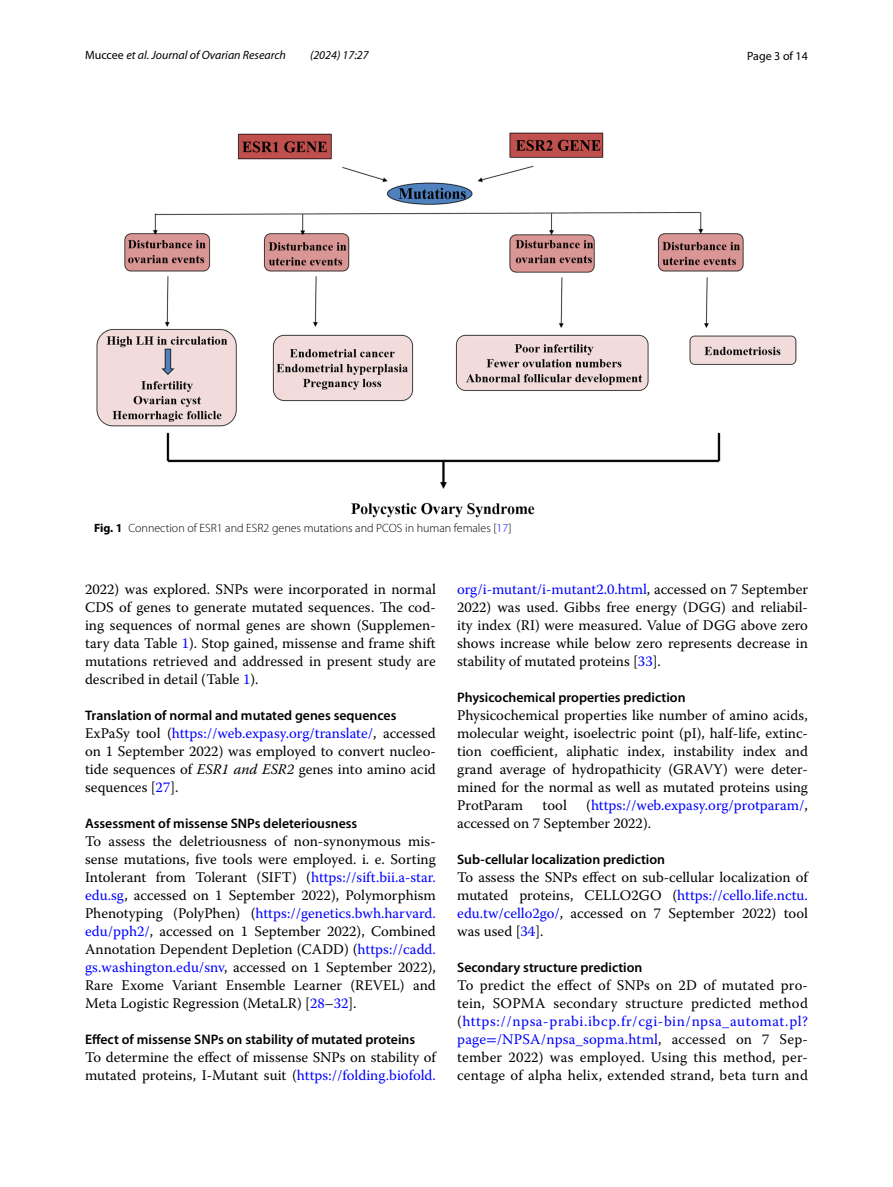
<style>
.page{position:relative;width:893px;height:1187px;background:#fff}
.page>*{position:absolute;margin:0;border:0;box-sizing:border-box;transform-origin:0 0}
.t1{font:14.7px/18px "Warnock Pro";color:#000;text-align:justify}
.t2{font:14.7px/18px "Warnock Pro";color:#00f}
.t3{font:600 13.8px "Myriad Pro";color:#000}
.t4{font:300 12px "Myriad Pro";color:#000}
.t5{font:italic 12px "Myriad Pro";color:#000}
.t6{font:12px "Myriad Pro";color:#000}
.s1{font-style:normal}
.s2{font-weight:700}
.s3{color:#00f}
.s4{font-style:italic}
.s5{color:#000}
.s6{font-family:"STIX";color:#00f}
</style>
<div class="page">
<img style="left:96px;top:133px;width:701px;height:384px">
<p class="t5" style="left:85px;top:48px;width:202px"><span class="s1">Muccee</span> et al. Journal of Ovarian Research</p>
<p class="t5" style="left:310px;top:48px;width:60px">(2024) 17:27</p>
<p class="t6" style="left:747px;top:48px;width:62px">Page 3 of 14</p>
<p class="t4" style="left:94px;top:521px;width:419px"><span class="s2">Fig. 1</span> Connection of ESR1 and ESR2 genes mutations and PCOS in human females [<span class="s3">17</span>]</p>
<p class="t1" style="left:85px;top:579px;width:352px">2022) was explored. SNPs were incorporated in normal CDS of genes to generate mutated sequences. The cod&shy;ing sequences of normal genes are shown (Supplemen&shy;tary data Table <span class="s3">1</span>). Stop gained, missense and frame shift mutations retrieved and addressed in present study are described in detail (Table <span class="s3">1</span>).</p>
<p class="t3" style="left:85px;top:706px;width:313px">Translation of normal and mutated genes sequences</p>
<p class="t1" style="left:85px;top:723px;width:352px">ExPaSy tool (<span class="s3">https://web.expasy.org/translate/</span>, accessed on 1 September 2022) was employed to convert nucleo&shy;tide sequences of <span class="s4">ESR1 and ESR2</span> genes into amino acid sequences [<span class="s3">27</span>].</p>
<p class="t3" style="left:85px;top:814px;width:274px">Assessment of missense SNPs deleteriousness</p>
<p class="t1" style="left:85px;top:831px;width:352px">To assess the deletriousness of non-synonymous mis&shy;sense mutations, five tools were employed. i. e. Sorting Intolerant from Tolerant (SIFT) (<span class="s3">https://sift.bii.a-star. edu.sg</span>, accessed on 1 September 2022), Polymorphism Phenotyping (PolyPhen) (<span class="s3">https://genetics.bwh.harvard. edu/pph2/</span>, accessed on 1 September 2022), Combined Annotation Dependent Depletion (CADD) (<span class="s3">https://cadd. gs.washington.edu/snv</span>, accessed on 1 September 2022), Rare Exome Variant Ensemble Learner (REVEL) and Meta Logistic Regression (MetaLR) [<span class="s3">28</span>–<span class="s3">32</span>].</p>
<p class="t3" style="left:85px;top:1030px;width:332px">Effect of missense SNPs on stability of mutated proteins</p>
<p class="t1" style="left:85px;top:1047px;width:352px">To determine the effect of missense SNPs on stability of mutated proteins, I-Mutant suit (<span class="s3">https://folding.biofold.</span></p>
<p class="t1" style="left:457px;top:579px;width:352px"><span class="s3">org/i-mutant/i-mutant2.0.html</span>, accessed on 7 September 2022) was used. Gibbs free energy (DGG) and reliabil&shy;ity index (RI) were measured. Value of DGG above zero shows increase while below zero represents decrease in stability of mutated proteins [<span class="s3">33</span>].</p>
<p class="t3" style="left:457px;top:688px;width:230px">Physicochemical properties prediction</p>
<p class="t1" style="left:457px;top:705px;width:352px">Physicochemical properties like number of amino acids, molecular weight, isoelectric point (pI), half-life, extinc&shy;tion coefficient, aliphatic index, instability index and grand average of hydropathicity (GRAVY) were deter&shy;mined for the normal as well as mutated proteins using ProtParam</p>
<p class="t2" style="left:457px;top:795px;width:352px;text-indent:129px"><span class="s5">(</span>https://web.expasy.org/protparam/<span class="s5">, accessed on 7 September 2022).</span></p>
<p class="t3" style="left:457px;top:850px;width:209px">Sub‑cellular localization prediction</p>
<p class="t1" style="left:457px;top:867px;width:352px">To assess the SNPs effect on sub-cellular localization of mutated proteins, CELLO2GO (<span class="s3">https://cello.life.nctu. edu.tw/cello2go/</span>, accessed on 7 September 2022) tool was used [<span class="s3">34</span>].</p>
<p class="t3" style="left:457px;top:958px;width:187px">Secondary structure prediction</p>
<p class="t1" style="left:457px;top:975px;width:352px">To predict the effect of SNPs on 2D of mutated pro&shy;tein, SOPMA secondary structure predicted method (<span class="s3">https://npsa-prabi.ibcp.fr/cgi-bin/npsa_automat.pl? page</span><span class="s6">=</span><span class="s3">/NPSA/npsa_sopma.html</span>, accessed on 7 Sep&shy;tember 2022) was employed. Using this method, per&shy;centage of alpha helix, extended strand, beta turn and</p>
<p class="t1" style="left:543px;top:795px;width:26px">tool</p>
</div>
